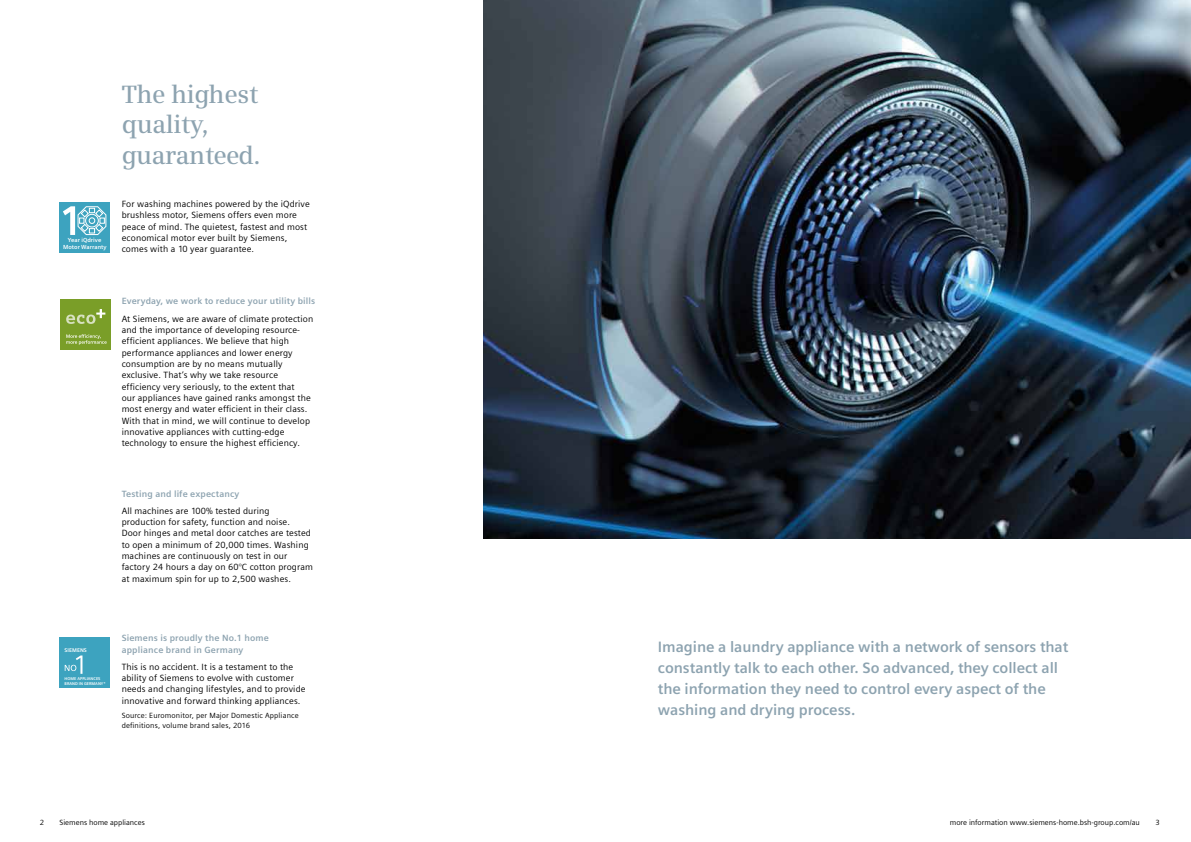
<style>
.page{position:relative;width:1191px;height:842px;background:#fff}
.page>*{position:absolute;margin:0;border:0;box-sizing:border-box;transform-origin:0 0}
.t1{font:600 25px/30.5px "Siemens Serif";letter-spacing:-.015em;color:#8da3b0}
.t2{font:700 15px/21px "Siemens Sans";letter-spacing:-.005em;color:#8da3b0}
.t3{font:9px/11.3px "Siemens Sans";letter-spacing:.015em;color:#000}
.t4{font:700 9px/11.3px "Siemens Sans";letter-spacing:.015em;color:#8da3b0}
.t5{font:7.5px/9.9px "Siemens Sans";letter-spacing:.005em;color:#000}
.t6{font:700 5.9px/6.5px "Siemens Sans";letter-spacing:.005em;color:#fff;text-align:center}
.t7{font:700 5.4px "Siemens Sans";color:#fff}
.t8{font:700 4.1px/4.9px "Siemens Sans";color:#fff}
</style>
<div class="page">
<div style="left:60px;top:300px;width:50px;height:50px;background:#7a9e28"></div>
<svg style="left:66px;top:334px;width:41px;height:11px"></svg>
<svg style="left:66px;top:309px;width:39px;height:15px"></svg>
<div style="left:60px;top:202px;width:50px;height:50px;background:#3da3bf"></div>
<svg style="left:63px;top:206px;width:41px;height:29px"></svg>
<div style="left:96px;top:210px;width:7px;height:7px;border:1px solid #fff;border-radius:50%"></div>
<div style="left:81px;top:224px;width:7px;height:7px;border:1px solid #fff;border-radius:50%"></div>
<div style="left:95px;top:224px;width:8px;height:7px;border:1px solid #fff;border-radius:50%"></div>
<div style="left:81px;top:210px;width:7px;height:7px;border:1px solid #fff;border-radius:50%"></div>
<div style="left:85px;top:214px;width:14px;height:13px;border:1px solid #fff;border-radius:50%"></div>
<div style="left:89px;top:217px;width:6px;height:7px;border:1px solid #fff;border-radius:50%"></div>
<div style="left:78px;top:206px;width:28px;height:29px;border:1px solid #fff;border-radius:8px"></div>
<div style="left:60px;top:637px;width:50px;height:50px;background:#3da3bf"></div>
<svg style="left:65px;top:655px;width:17px;height:19px"></svg>
<img style="left:483px;top:0;width:708px;height:539px">
<p class="t6" style="left:63px;top:237px;width:45px">Year iQdrive<br>Motor Warranty</p>
<h1 class="t1" style="left:122px;top:79px;width:141px">The highest quality, guaranteed.</h1>
<p class="t3" style="left:122px;top:198px;width:190px">For washing machines powered by the iQdrive brushless motor, Siemens offers even more peace of mind. The quietest, fastest and most economical motor ever built by Siemens, comes with a 10 year guarantee.</p>
<p class="t4" style="left:122px;top:296px;width:195px">Everyday, we work to reduce your utility bills</p>
<p class="t3" style="left:122px;top:313px;width:193px">At Siemens, we are aware of climate protection and the importance of developing resource&shy;efficient appliances. We believe that high performance appliances and lower energy consumption are by no means mutually exclusive. That’s why we take resource efficiency very seriously, to the extent that<br>our appliances have gained ranks amongst the most energy and water efficient in their class.<br>With that in mind, we will continue to develop innovative appliances with cutting-edge technology to ensure the highest efficiency.</p>
<p class="t4" style="left:122px;top:488px;width:119px">Testing and life expectancy</p>
<p class="t3" style="left:122px;top:505px;width:193px">All machines are 100% tested during production for safety, function and noise.<br>Door hinges and metal door catches are tested to open a minimum of 20,000 times. Washing machines are continuously on test in our factory 24 hours a day on 60°C cotton program at maximum spin for up to 2,500 washes.</p>
<p class="t7" style="left:65px;top:647px;width:24px">SIEMENS</p>
<p class="t8" style="left:65px;top:676px;width:43px">HOME APPLIANCES<br>BRAND IN GERMANY*</p>
<p class="t4" style="left:122px;top:632px;width:149px">Siemens is proudly the No.1 home appliance brand in Germany</p>
<p class="t3" style="left:122px;top:661px;width:185px">This is no accident. It is a testament to the ability of Siemens to evolve with customer needs and changing lifestyles, and to provide innovative and forward thinking appliances.</p>
<p class="t5" style="left:122px;top:710px;width:179px">Source: Euromonitor, per Major Domestic Appliance definitions, volume brand sales, 2016</p>
<h2 class="t2" style="left:658px;top:637px;width:412px">Imagine a laundry appliance with a network of sensors that constantly talk to each other. So advanced, they collect all the information they need to control every aspect of the washing and drying process.</h2>
<p class="t5" style="left:40px;top:818px;width:6px">2</p>
<p class="t5" style="left:60px;top:818px;width:87px">Siemens home appliances</p>
<p class="t5" style="left:950px;top:818px;width:191px">more information www.siemens-home.bsh-group.com/au</p>
<p class="t5" style="left:1155px;top:818px;width:6px">3</p>
</div>
